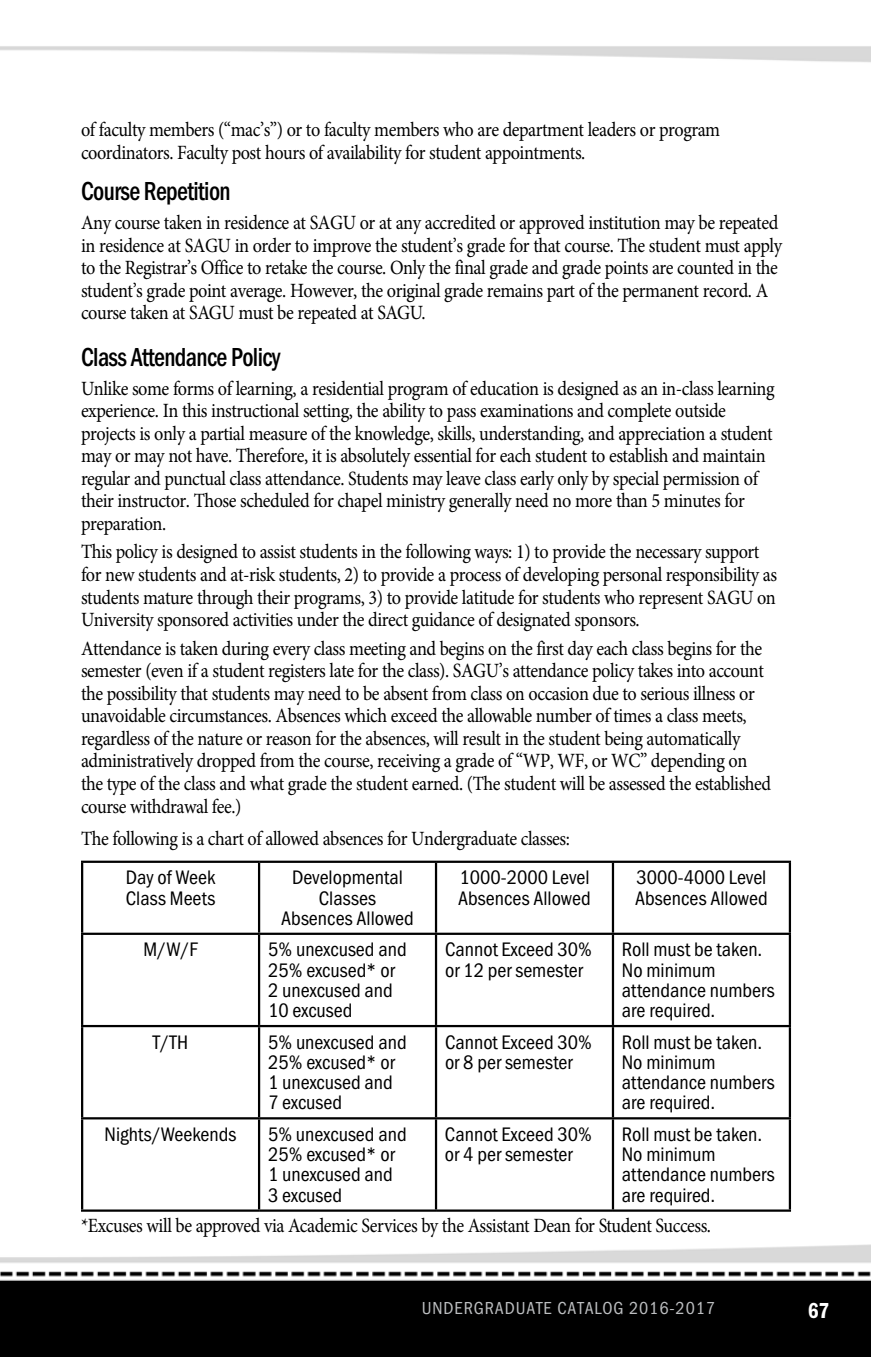
<style>
.page{position:relative;width:871px;height:1357px;background:#fff}
.page>*{position:absolute;margin:0;border:0;box-sizing:border-box;transform-origin:0 0}
.t1{font:500 27px "Franklin Gothic URW Con";letter-spacing:-.025em;color:#000;scale:.9 1}
.t2{font:22.5px "Franklin Gothic URW Con Dem";color:#fff;scale:.95 1}
.t3{font:20.25px/22.5px "Minion Pro";letter-spacing:-.025em;color:#000;scale:.9 1}
.t4{font:20.25px/20.2px "Franklin Gothic URW Con Boo";color:#000}
.t5{font:18px "Franklin Gothic URW Con Boo";letter-spacing:.05em;color:#bcbec0}
</style>
<div class="page">
<img style="left:0;top:46px;width:871px;height:1311px">
<hr style="left:81px;top:860px;width:178px;height:3px;background:#000">
<hr style="left:81px;top:863px;width:2px;height:70px;background:#000">
<hr style="left:259px;top:860px;width:177px;height:3px;background:#000">
<hr style="left:258px;top:863px;width:2px;height:70px;background:#000">
<hr style="left:436px;top:860px;width:177px;height:3px;background:#000">
<hr style="left:435px;top:863px;width:2px;height:70px;background:#000">
<hr style="left:613px;top:860px;width:178px;height:3px;background:#000">
<hr style="left:612px;top:863px;width:2px;height:70px;background:#000">
<hr style="left:789px;top:863px;width:2px;height:70px;background:#000">
<hr style="left:81px;top:933px;width:178px;height:2px;background:#000">
<hr style="left:81px;top:935px;width:2px;height:90px;background:#000">
<hr style="left:259px;top:933px;width:177px;height:2px;background:#000">
<hr style="left:258px;top:935px;width:2px;height:90px;background:#000">
<hr style="left:436px;top:933px;width:177px;height:2px;background:#000">
<hr style="left:435px;top:935px;width:2px;height:90px;background:#000">
<hr style="left:613px;top:933px;width:178px;height:2px;background:#000">
<hr style="left:612px;top:935px;width:2px;height:90px;background:#000">
<hr style="left:789px;top:935px;width:2px;height:90px;background:#000">
<hr style="left:81px;top:1025px;width:178px;height:2px;background:#000">
<hr style="left:81px;top:1027px;width:2px;height:90px;background:#000">
<hr style="left:259px;top:1025px;width:177px;height:2px;background:#000">
<hr style="left:258px;top:1027px;width:2px;height:90px;background:#000">
<hr style="left:436px;top:1025px;width:177px;height:2px;background:#000">
<hr style="left:435px;top:1027px;width:2px;height:90px;background:#000">
<hr style="left:613px;top:1025px;width:178px;height:2px;background:#000">
<hr style="left:612px;top:1027px;width:2px;height:90px;background:#000">
<hr style="left:789px;top:1027px;width:2px;height:90px;background:#000">
<hr style="left:81px;top:1117px;width:178px;height:2px;background:#000">
<hr style="left:81px;top:1119px;width:2px;height:90px;background:#000">
<hr style="left:259px;top:1117px;width:177px;height:2px;background:#000">
<hr style="left:258px;top:1119px;width:2px;height:90px;background:#000">
<hr style="left:436px;top:1117px;width:177px;height:2px;background:#000">
<hr style="left:435px;top:1119px;width:2px;height:90px;background:#000">
<hr style="left:613px;top:1117px;width:178px;height:2px;background:#000">
<hr style="left:612px;top:1119px;width:2px;height:90px;background:#000">
<hr style="left:789px;top:1119px;width:2px;height:90px;background:#000">
<hr style="left:81px;top:1209px;width:178px;height:3px;background:#000">
<hr style="left:259px;top:1209px;width:177px;height:3px;background:#000">
<hr style="left:436px;top:1209px;width:177px;height:3px;background:#000">
<hr style="left:613px;top:1209px;width:178px;height:3px;background:#000">
<p class="t3" style="left:81px;top:119px;width:712px">of faculty members (“mac’s”) or to faculty members who are department leaders or program coordinators. Faculty post hours of availability for student appointments.</p>
<h1 class="t1" style="left:81px;top:174px;width:168px">Course Repetition</h1>
<p class="t3" style="left:81px;top:212px;width:780px">Any course taken in residence at SAGU or at any accredited or approved institution may be repeated in residence at SAGU in order to improve the student’s grade for that course. The student must apply to the Registrar’s Office to retake the course. Only the final grade and grade points are counted in the student’s grade point average. However, the original grade remains part of the permanent record. A course taken at SAGU must be repeated at SAGU.</p>
<h1 class="t1" style="left:81px;top:339px;width:223px">Class Attendance Policy</h1>
<p class="t3" style="left:81px;top:377px;width:772px">Unlike some forms of learning, a residential program of education is designed as an in-class learning experience. In this instructional setting, the ability to pass examinations and complete outside projects is only a partial measure of the knowledge, skills, understanding, and appreciation a student may or may not have. Therefore, it is absolutely essential for each student to establish and maintain regular and punctual class attendance. Students may leave class early only by special permission of their instructor. Those scheduled for chapel ministry generally need no more than 5 minutes for preparation.</p>
<p class="t3" style="left:81px;top:541px;width:775px">This policy is designed to assist students in the following ways: 1) to provide the necessary support for new students and at-risk students, 2) to provide a process of developing personal responsibility as students mature through their programs, 3) to provide latitude for students who represent SAGU on University sponsored activities under the direct guidance of designated sponsors.</p>
<p class="t3" style="left:81px;top:637px;width:768px">Attendance is taken during every class meeting and begins on the first day each class begins for the semester (even if a student registers late for the class). SAGU’s attendance policy takes into account the possibility that students may need to be absent from class on occasion due to serious illness or unavoidable circumstances. Absences which exceed the allowable number of times a class meets, regardless of the nature or reason for the absences, will result in the student being automatically administratively dropped from the course, receiving a grade of “WP, WF, or WC” depending on the type of the class and what grade the student earned. (The student will be assessed the established course withdrawal fee.)</p>
<p class="t3" style="left:81px;top:827px;width:545px">The following is a chart of allowed absences for Undergraduate classes:</p>
<p class="t4" style="left:126px;top:867px;width:91px">Day of Week<br>Class Meets</p>
<p class="t4" style="left:281px;top:867px;width:134px;text-align:center">Developmental<br>Classes<br>Absences Allowed</p>
<p class="t4" style="left:458px;top:867px;width:134px">1000-2000 Level<br>Absences Allowed</p>
<p class="t4" style="left:635px;top:867px;width:134px">3000-4000 Level<br>Absences Allowed</p>
<p class="t4" style="left:143px;top:939px;width:56px">M/W/F</p>
<p class="t4" style="left:268px;top:939px;width:140px">5% unexcused and<br>25% excused* or<br>2 unexcused and<br>10 excused</p>
<p class="t4" style="left:445px;top:939px;width:149px">Cannot Exceed 30% or 12 per semester</p>
<p class="t4" style="left:622px;top:939px;width:154px">Roll must be taken.<br>No minimum attendance numbers are required.</p>
<p class="t4" style="left:153px;top:1031px;width:37px">T/TH</p>
<p class="t4" style="left:268px;top:1031px;width:140px">5% unexcused and<br>25% excused* or<br>1 unexcused and<br>7 excused</p>
<p class="t4" style="left:445px;top:1031px;width:149px">Cannot Exceed 30% or 8 per semester</p>
<p class="t4" style="left:622px;top:1031px;width:154px">Roll must be taken.<br>No minimum attendance numbers are required.</p>
<p class="t4" style="left:105px;top:1123px;width:133px">Nights/Weekends</p>
<p class="t4" style="left:268px;top:1123px;width:140px">5% unexcused and<br>25% excused* or<br>1 unexcused and<br>3 excused</p>
<p class="t4" style="left:445px;top:1123px;width:149px">Cannot Exceed 30% or 4 per semester</p>
<p class="t4" style="left:622px;top:1123px;width:154px">Roll must be taken.<br>No minimum attendance numbers are required.</p>
<p class="t3" style="left:81px;top:1214px;width:701px">*Excuses will be approved via Academic Services by the Assistant Dean for Student Success.</p>
<p class="t5" style="left:422px;top:1296px;width:295px">UNDERGRADUATE CATALOG 2016-2017</p>
<p class="t2" style="left:807px;top:1295px;width:24px">67</p>
</div>
